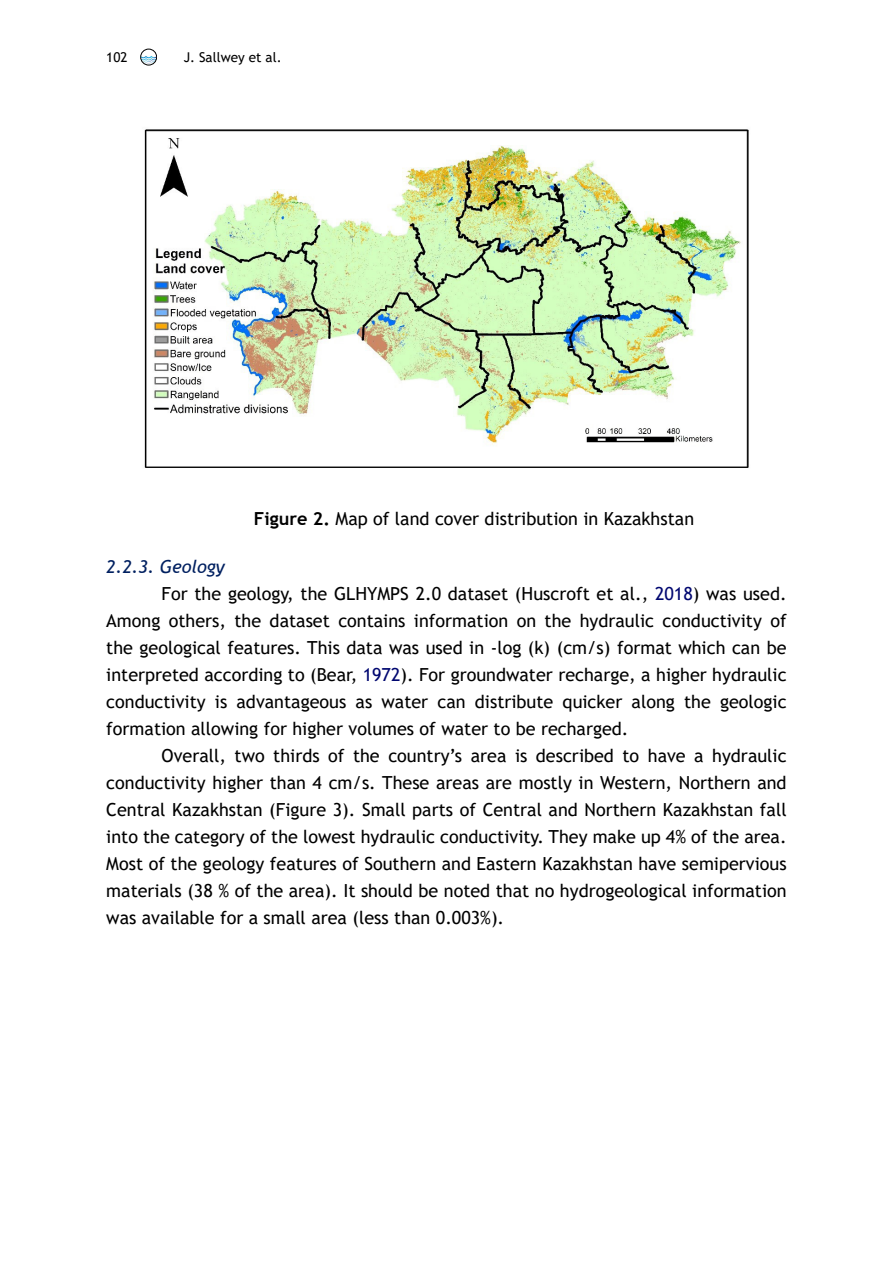
<style>
.page{position:relative;width:893px;height:1263px;background:#fff}
.page>*{position:absolute;margin:0;border:0;box-sizing:border-box;transform-origin:0 0}
.Стиль_абзаца_3{font:18px/27px "Trebuchet MS";color:#000;text-align:justify}
.подзаг_подзаг_синий{font:italic 18px "Trebuchet MS";color:#002060}
.t1{font:13.5px "Trebuchet MS";color:#000}
.s1{font-weight:700}
.s2{color:#000770}
</style>
<div class="page">
<img style="left:141px;top:56px;width:15px;height:8px">
<div style="left:140px;top:49px;width:17px;height:16px;border:1px solid #000;border-radius:50%"></div>
<img style="left:144px;top:129px;width:605px;height:339px">
<p class="t1" style="left:106px;top:49px;width:23px">102</p>
<p class="t1" style="left:184px;top:49px;width:99px">J. Sallwey et al.</p>
<p class="Стиль_абзаца_3" style="left:254px;top:505px;width:442px"><span class="s1">Figure 2.</span> Map of land cover distribution in Kazakhstan</p>
<p class="подзаг_подзаг_синий" style="left:106px;top:556px;width:120px">2.2.3. Geology</p>
<p class="Стиль_абзаца_3" style="left:106px;top:580px;width:682px;text-indent:55px">For the geology, the GLHYMPS 2.0 dataset (Huscroft et al., <span class="s2">2018</span>) was used.<br>Among others, the dataset contains information on the hydraulic conductivity of the geological features. This data was used in -log (k) (cm/s) format which can be interpreted according to (Bear, <span class="s2">1972</span>). For groundwater recharge, a higher hydraulic conductivity is advantageous as water can distribute quicker along the geologic formation allowing for higher volumes of water to be recharged.</p>
<p class="Стиль_абзаца_3" style="left:106px;top:742px;width:682px;text-indent:55px">Overall, two thirds of the country’s area is described to have a hydraulic conductivity higher than 4 cm/s. These areas are mostly in Western, Northern and Central Kazakhstan (Figure 3). Small parts of Central and Northern Kazakhstan fall into the category of the lowest hydraulic conductivity. They make up 4% of the area.<br>Most of the geology features of Southern and Eastern Kazakhstan have semipervious materials (38 % of the area). It should be noted that no hydrogeological information was available for a small area (less than 0.003%).</p>
</div>
